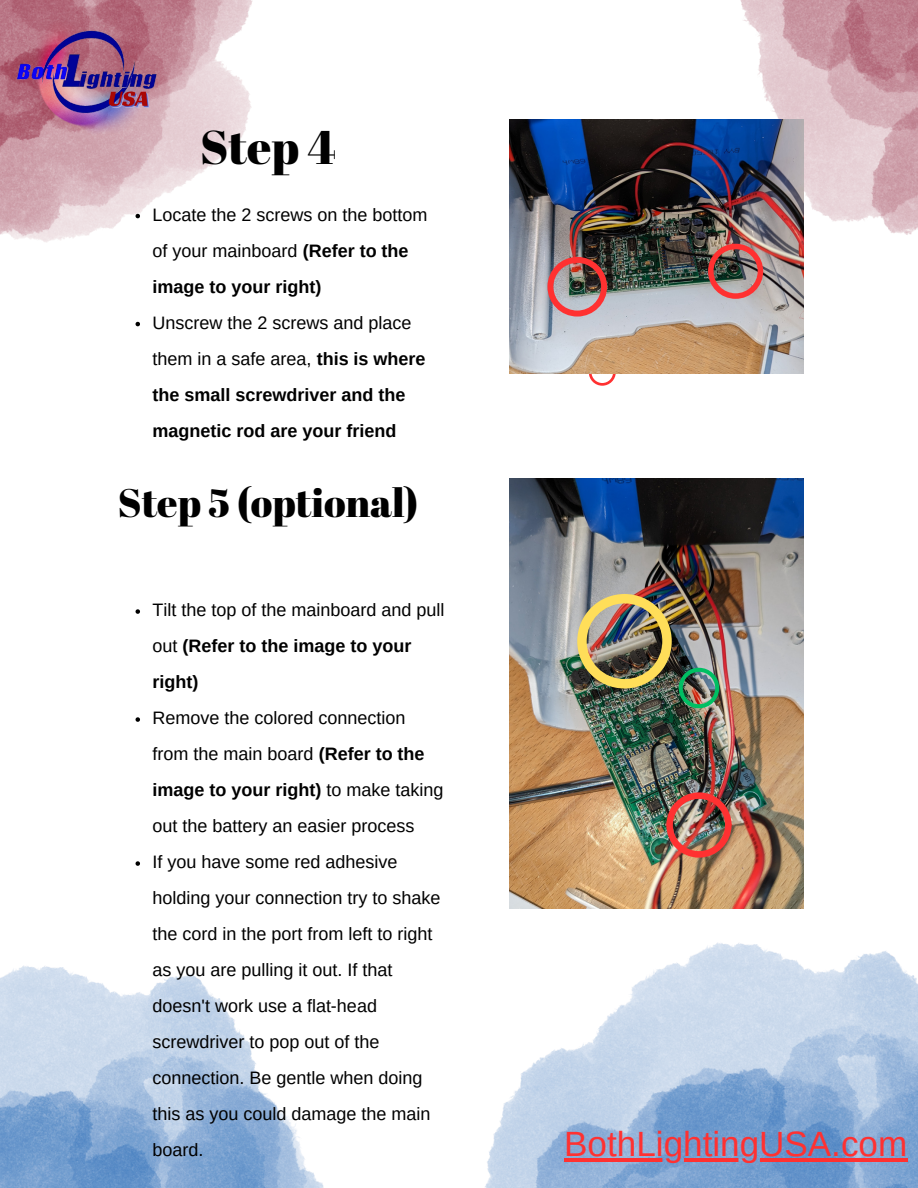
<style>
.page{position:relative;width:918px;height:1188px;background:#fff}
.page>*{position:absolute;margin:0;border:0;box-sizing:border-box;transform-origin:0 0}
.t1{font:47.25px "Abril Fatface";color:#000}
.t2{font:39.75px "Abril Fatface";color:#000}
.t3{font:35.1px "Arimo";color:#ff3131}
.t4{font:18px/36px "Arimo";color:#000}
.t5{font:700 18px/36px "Arimo";color:#000}
.s1{font-weight:700}
.s2{font-weight:400}
</style>
<div class="page">
<img style="left:0;top:965px;width:324px;height:223px">
<img style="left:485px;top:942px;width:433px;height:246px">
<img style="left:0;top:0;width:253px;height:242px">
<img style="left:0;top:0;width:168px;height:159px">
<img style="left:740px;top:0;width:178px;height:235px">
<svg style="left:589px;top:374px;width:27px;height:12px"></svg>
<hr style="left:564px;top:1158px;width:343px;height:4px;background:#ff3131">
<img style="left:510px;top:119px;width:294px;height:255px">
<svg style="left:136px;top:214px;width:4px;height:4px"></svg>
<svg style="left:136px;top:322px;width:4px;height:4px"></svg>
<img style="left:510px;top:479px;width:294px;height:430px">
<svg style="left:136px;top:609px;width:4px;height:5px"></svg>
<svg style="left:136px;top:717px;width:4px;height:5px"></svg>
<svg style="left:136px;top:861px;width:4px;height:5px"></svg>
<img style="left:666px;top:792px;width:66px;height:66px">
<img style="left:547px;top:257px;width:60px;height:60px">
<img style="left:708px;top:244px;width:55px;height:55px">
<img style="left:679px;top:668px;width:40px;height:40px">
<img style="left:577px;top:594px;width:95px;height:94px">
<p class="t1" style="left:200px;top:114px;width:138px">Step 4</p>
<p class="t4" style="left:153px;top:196px;width:276px">Locate the 2 screws on the bottom of your mainboard <span class="s1">(Refer to the image to your right)</span></p>
<p class="t5" style="left:153px;top:304px;width:275px"><span class="s2">Unscrew the 2 screws and place them in a safe area,</span> this is where the small screwdriver and the magnetic rod are your friend</p>
<p class="t2" style="left:118px;top:474px;width:302px">Step 5 (optional)</p>
<p class="t4" style="left:153px;top:592px;width:293px">Tilt the top of the mainboard and pull out <span class="s1">(Refer to the image to your right)</span></p>
<p class="t4" style="left:153px;top:700px;width:292px">Remove the colored connection from the main board <span class="s1">(Refer to the image to your right)</span> to make taking out the battery an easier process</p>
<p class="t4" style="left:153px;top:844px;width:290px">If you have some red adhesive holding your connection try to shake the cord in the port from left to right as you are pulling it out. If that doesn't work use a flat-head screwdriver to pop out of the connection. Be gentle when doing this as you could damage the main board.</p>
<p class="t3" style="left:564px;top:1124px;width:345px">BothLightingUSA.com</p>
</div>
